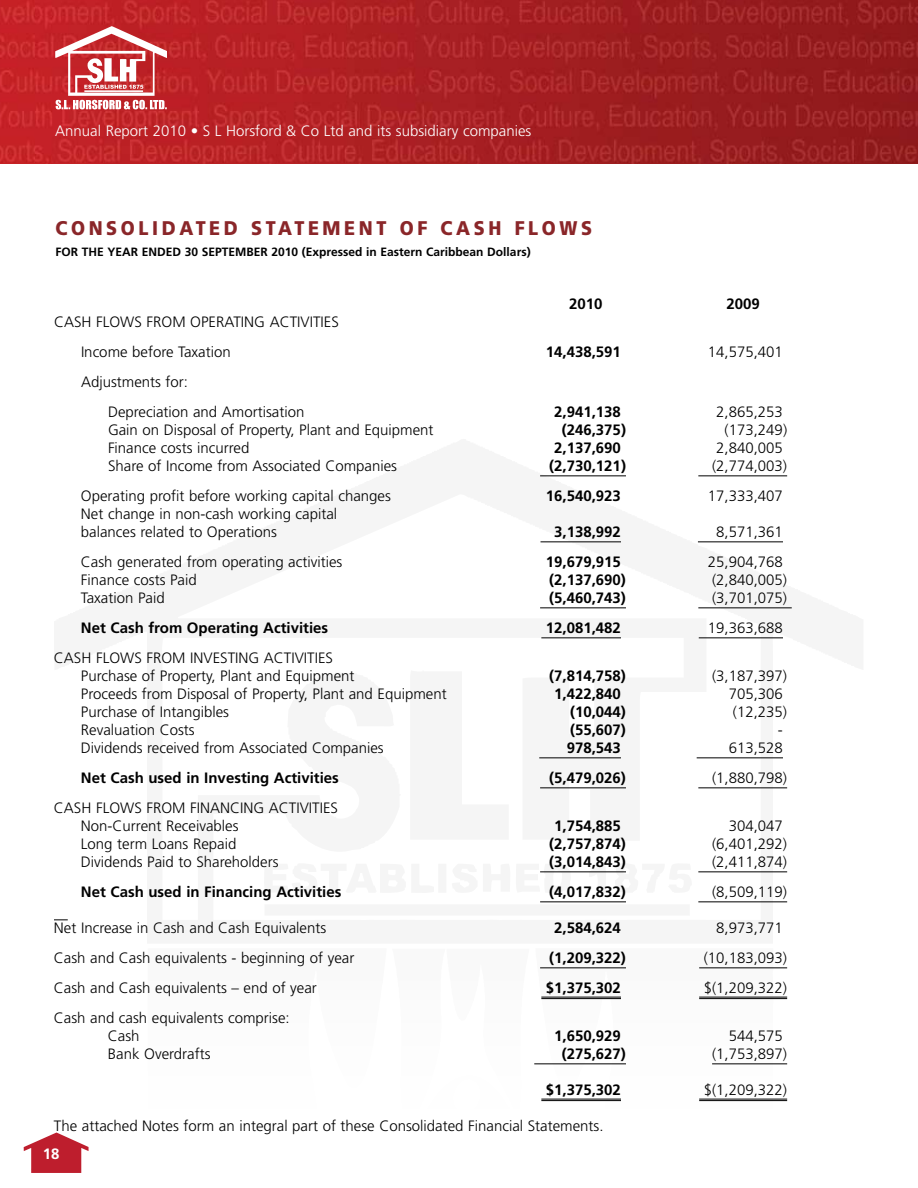
<style>
.page{position:relative;width:918px;height:1188px;background:#fff}
.page>*{position:absolute;margin:0;border:0;box-sizing:border-box;transform-origin:0 0}
.t1{font:900 19.8px "Frutiger";letter-spacing:.2em;color:#8a2629;scale:.91 1}
.t2{font:300 15px/18px "Frutiger";color:#000}
.t3{font:700 15px "Frutiger";color:#000}
.t4{font:300 15px "Frutiger";color:#fff}
.t5{font:700 15px "Frutiger";color:#fff}
.t6{font:700 12px "Frutiger";color:#000}
</style>
<div class="page">
<img style="left:0;top:0;width:918px;height:163px">
<svg style="left:55px;top:26px;width:112px;height:83px"></svg>
<svg style="left:24px;top:1132px;width:33px;height:41px"></svg>
<svg style="left:57px;top:967px;width:731px;height:206px"></svg>
<svg style="left:392px;top:967px;width:138px;height:206px"></svg>
<hr style="left:540px;top:476px;width:86px;height:1px;background:#000">
<hr style="left:698px;top:476px;width:89px;height:1px;background:#000">
<hr style="left:541px;top:542px;width:80px;height:1px;background:#000">
<hr style="left:698px;top:542px;width:85px;height:1px;background:#000">
<hr style="left:540px;top:608px;width:86px;height:1px;background:#000">
<hr style="left:698px;top:608px;width:94px;height:1px;background:#000">
<hr style="left:541px;top:638px;width:80px;height:1px;background:#000">
<hr style="left:699px;top:638px;width:84px;height:1px;background:#000">
<hr style="left:539px;top:758px;width:82px;height:1px;background:#000">
<hr style="left:697px;top:758px;width:86px;height:1px;background:#000">
<hr style="left:540px;top:788px;width:86px;height:1px;background:#000">
<hr style="left:698px;top:788px;width:89px;height:1px;background:#000">
<hr style="left:540px;top:872px;width:86px;height:1px;background:#000">
<hr style="left:698px;top:872px;width:89px;height:1px;background:#000">
<hr style="left:540px;top:902px;width:86px;height:1px;background:#000">
<hr style="left:698px;top:902px;width:89px;height:1px;background:#000">
<svg style="left:54px;top:920px;width:14px;height:1px"></svg>
<hr style="left:540px;top:968px;width:86px;height:1px;background:#000">
<hr style="left:699px;top:968px;width:88px;height:1px;background:#000">
<hr style="left:541px;top:997px;width:80px;height:1px;background:#000">
<hr style="left:541px;top:998px;width:80px;height:1px;background:#000">
<hr style="left:699px;top:997px;width:88px;height:1px;background:#000">
<hr style="left:699px;top:998px;width:88px;height:1px;background:#000">
<hr style="left:534px;top:1064px;width:92px;height:1px;background:#000">
<hr style="left:712px;top:1064px;width:75px;height:1px;background:#000">
<hr style="left:541px;top:1099px;width:80px;height:1px;background:#000">
<hr style="left:541px;top:1100px;width:80px;height:1px;background:#000">
<hr style="left:699px;top:1099px;width:88px;height:1px;background:#000">
<hr style="left:699px;top:1100px;width:88px;height:1px;background:#000">
<p class="t4" style="left:55px;top:123px;width:478px">Annual Report 2010 • S L Horsford &amp; Co Ltd and its subsidiary companies</p>
<h1 class="t1" style="left:56px;top:216px;width:591px">CONSOLIDATED STATEMENT OF CASH FLOWS</h1>
<p class="t6" style="left:56px;top:245px;width:477px">FOR THE YEAR ENDED 30 SEPTEMBER 2010 (Expressed in Eastern Caribbean Dollars)</p>
<p class="t2" style="left:81px;top:307px;width:259px;line-height:30px;text-indent:-27px">CASH FLOWS FROM OPERATING ACTIVITIES<br>Income before Taxation</p>
<p class="t2" style="left:108px;top:367px;width:198px;line-height:30px;text-indent:-27px">Adjustments for:<br>Depreciation and Amortisation</p>
<p class="t3" style="left:569px;top:295px;width:35px">2010</p>
<p class="t3" style="left:727px;top:295px;width:35px">2009</p>
<p class="t3" style="left:546px;top:343px;width:77px">14,438,591</p>
<p class="t2" style="left:708px;top:343px;width:77px">14,575,401</p>
<p class="t3" style="left:554px;top:403px;width:68px">2,941,138</p>
<p class="t2" style="left:716px;top:403px;width:68px">2,865,253</p>
<p class="t2" style="left:108px;top:421px;width:327px">Gain on Disposal of Property, Plant and Equipment</p>
<p class="t3" style="left:562px;top:421px;width:66px">(246,375)</p>
<p class="t2" style="left:725px;top:421px;width:64px">(173,249)</p>
<p class="t2" style="left:108px;top:439px;width:143px">Finance costs incurred</p>
<p class="t3" style="left:554px;top:439px;width:68px">2,137,690</p>
<p class="t2" style="left:716px;top:439px;width:68px">2,840,005</p>
<p class="t2" style="left:108px;top:457px;width:291px">Share of Income from Associated Companies</p>
<p class="t3" style="left:549px;top:457px;width:78px">(2,730,121)</p>
<p class="t2" style="left:712px;top:457px;width:77px">(2,774,003)</p>
<p class="t2" style="left:81px;top:487px;width:311px">Operating profit before working capital changes</p>
<p class="t3" style="left:546px;top:487px;width:77px">16,540,923</p>
<p class="t2" style="left:708px;top:487px;width:77px">17,333,407</p>
<p class="t2" style="left:81px;top:505px;width:258px">Net change in non-cash working capital balances related to Operations</p>
<p class="t3" style="left:554px;top:523px;width:68px">3,138,992</p>
<p class="t2" style="left:716px;top:523px;width:68px">8,571,361</p>
<p class="t2" style="left:81px;top:553px;width:263px">Cash generated from operating activities</p>
<p class="t3" style="left:546px;top:553px;width:77px">19,679,915</p>
<p class="t2" style="left:708px;top:553px;width:77px">25,904,768</p>
<p class="t2" style="left:81px;top:571px;width:117px">Finance costs Paid</p>
<p class="t3" style="left:549px;top:571px;width:78px">(2,137,690)</p>
<p class="t2" style="left:712px;top:571px;width:77px">(2,840,005)</p>
<p class="t2" style="left:81px;top:589px;width:85px">Taxation Paid</p>
<p class="t3" style="left:549px;top:589px;width:78px">(5,460,743)</p>
<p class="t2" style="left:712px;top:589px;width:77px">(3,701,075)</p>
<p class="t3" style="left:81px;top:619px;width:249px">Net Cash from Operating Activities</p>
<p class="t3" style="left:546px;top:619px;width:77px">12,081,482</p>
<p class="t2" style="left:708px;top:619px;width:77px">19,363,688</p>
<p class="t2" style="left:81px;top:649px;width:275px;text-indent:-27px">CASH FLOWS FROM INVESTING ACTIVITIES<br>Purchase of Property, Plant and Equipment</p>
<p class="t3" style="left:549px;top:667px;width:78px">(7,814,758)</p>
<p class="t2" style="left:712px;top:667px;width:77px">(3,187,397)</p>
<p class="t2" style="left:81px;top:685px;width:367px">Proceeds from Disposal of Property, Plant and Equipment</p>
<p class="t3" style="left:554px;top:685px;width:68px">1,422,840</p>
<p class="t2" style="left:729px;top:685px;width:56px">705,306</p>
<p class="t2" style="left:81px;top:703px;width:150px">Purchase of Intangibles</p>
<p class="t3" style="left:570px;top:703px;width:57px">(10,044)</p>
<p class="t2" style="left:733px;top:703px;width:56px">(12,235)</p>
<p class="t2" style="left:81px;top:721px;width:115px">Revaluation Costs</p>
<p class="t3" style="left:570px;top:721px;width:57px">(55,607)</p>
<p class="t2" style="left:778px;top:721px;width:6px">-</p>
<p class="t2" style="left:81px;top:739px;width:304px">Dividends received from Associated Companies</p>
<p class="t3" style="left:567px;top:739px;width:56px">978,543</p>
<p class="t2" style="left:729px;top:739px;width:56px">613,528</p>
<p class="t3" style="left:81px;top:769px;width:259px">Net Cash used in Investing Activities</p>
<p class="t3" style="left:549px;top:769px;width:78px">(5,479,026)</p>
<p class="t2" style="left:712px;top:769px;width:77px">(1,880,798)</p>
<p class="t2" style="left:81px;top:799px;width:259px;text-indent:-27px">CASH FLOWS FROM FINANCING ACTIVITIES<br>Non-Current Receivables</p>
<p class="t3" style="left:554px;top:817px;width:68px">1,754,885</p>
<p class="t2" style="left:729px;top:817px;width:56px">304,047</p>
<p class="t2" style="left:81px;top:835px;width:157px">Long term Loans Repaid</p>
<p class="t3" style="left:549px;top:835px;width:78px">(2,757,874)</p>
<p class="t2" style="left:712px;top:835px;width:77px">(6,401,292)</p>
<p class="t2" style="left:81px;top:853px;width:199px">Dividends Paid to Shareholders</p>
<p class="t3" style="left:549px;top:853px;width:78px">(3,014,843)</p>
<p class="t2" style="left:712px;top:853px;width:77px">(2,411,874)</p>
<p class="t3" style="left:81px;top:883px;width:262px">Net Cash used in Financing Activities</p>
<p class="t3" style="left:549px;top:883px;width:78px">(4,017,832)</p>
<p class="t2" style="left:712px;top:883px;width:77px">(8,509,119)</p>
<p class="t2" style="left:54px;top:919px;width:274px">Net Increase in Cash and Cash Equivalents</p>
<p class="t3" style="left:554px;top:919px;width:68px">2,584,624</p>
<p class="t2" style="left:716px;top:919px;width:68px">8,973,771</p>
<p class="t2" style="left:54px;top:949px;width:302px">Cash and Cash equivalents - beginning of year</p>
<p class="t3" style="left:549px;top:949px;width:78px">(1,209,322)</p>
<p class="t2" style="left:704px;top:949px;width:85px">(10,183,093)</p>
<p class="t2" style="left:54px;top:979px;width:265px">Cash and Cash equivalents – end of year</p>
<p class="t3" style="left:546px;top:979px;width:77px">$1,375,302</p>
<p class="t2" style="left:704px;top:979px;width:85px">$(1,209,322)</p>
<p class="t2" style="left:108px;top:1009px;width:183px;text-indent:-54px">Cash and cash equivalents comprise:<br>Cash</p>
<p class="t3" style="left:554px;top:1027px;width:68px">1,650,929</p>
<p class="t2" style="left:729px;top:1027px;width:56px">544,575</p>
<p class="t2" style="left:108px;top:1045px;width:104px">Bank Overdrafts</p>
<p class="t3" style="left:562px;top:1045px;width:66px">(275,627)</p>
<p class="t2" style="left:712px;top:1045px;width:77px">(1,753,897)</p>
<p class="t3" style="left:546px;top:1081px;width:77px">$1,375,302</p>
<p class="t2" style="left:704px;top:1081px;width:85px">$(1,209,322)</p>
<p class="t2" style="left:54px;top:1117px;width:551px">The attached Notes form an integral part of these Consolidated Financial Statements.</p>
<p class="t5" style="left:43px;top:1145px;width:18px">18</p>
</div>
